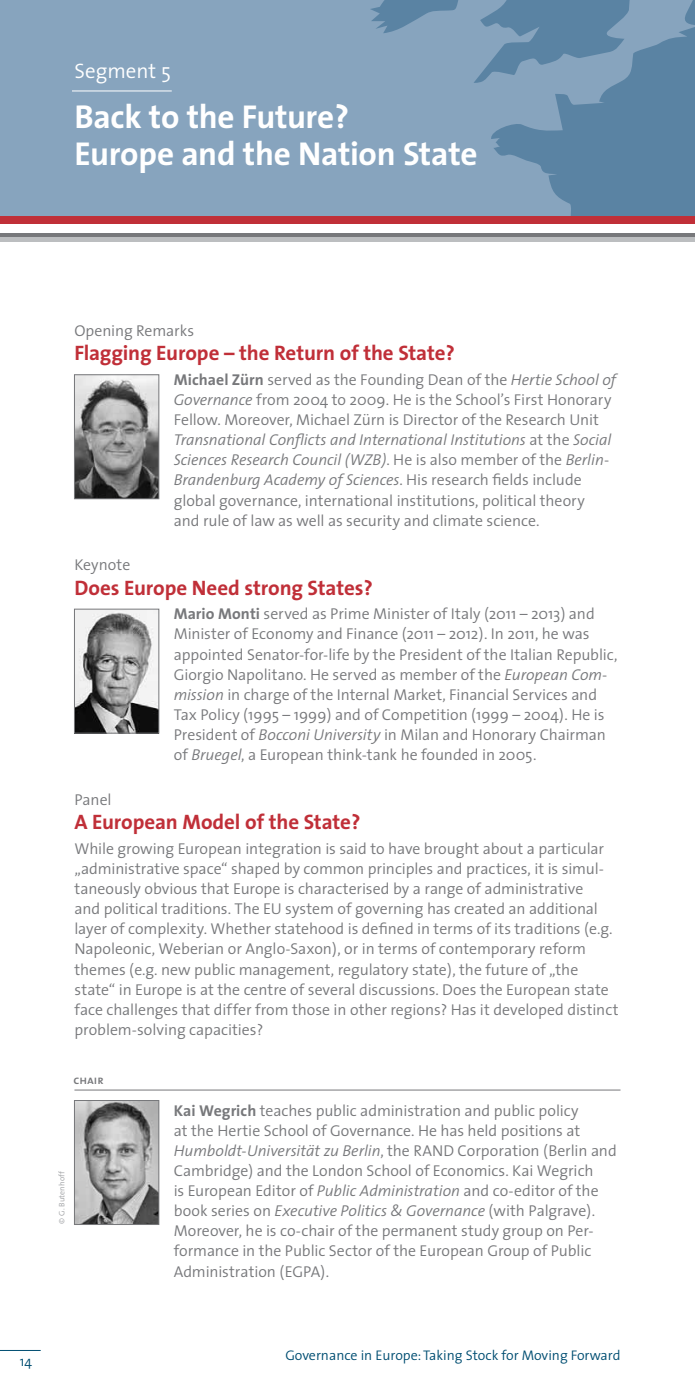
<style>
.page{position:relative;width:695px;height:1389px;background:#fff}
.page>*{position:absolute;margin:0;border:0;box-sizing:border-box;transform-origin:0 0}
.t1{font:700 33.25px/36.8px "The Sans";letter-spacing:-.01em;color:#fff}
.t2{font:700 21px "The Sans";letter-spacing:-.005em;color:#c02f38}
.t3{font:300 21px "The Sans";color:#fff}
.t4{font:300 15.75px/20.1px "The Sans";letter-spacing:-.005em;color:#77787b}
.t5{font:300 14px "The Sans";color:#004e72}
.t6{font:12.25px "The Sans Semi Bold Caps";color:#77787b}
.t7{font:300 7.88px "The Sans";letter-spacing:.01em;color:#9c9ea1}
.s1{font-weight:700}
.s2{font-style:italic}
</style>
<div class="page">
<svg style="left:0;top:0;width:630px;height:216px;background:#809fba"></svg>
<svg style="left:630px;top:0;width:64px;height:216px;background:#6289a7"></svg>
<div style="left:0;top:216px;width:315px;height:8px;background:#c02f38"></div>
<div style="left:0;top:233px;width:315px;height:5px;background:#77787b"></div>
<hr style="left:0;top:238px;width:315px;height:4px;background:#bcbec0">
<div style="left:285px;top:216px;width:331px;height:8px;background:#c02f38"></div>
<div style="left:285px;top:233px;width:331px;height:5px;background:#77787b"></div>
<hr style="left:285px;top:238px;width:331px;height:4px;background:#bcbec0">
<div style="left:586px;top:216px;width:108px;height:8px;background:#c02f38"></div>
<div style="left:586px;top:233px;width:108px;height:5px;background:#77787b"></div>
<hr style="left:586px;top:238px;width:108px;height:4px;background:#bcbec0">
<hr style="left:0;top:1350px;width:41px;height:1px;background:#004e72">
<hr style="left:74px;top:1090px;width:546px;height:1px;background:#77787b">
<img style="left:76px;top:377px;width:81px;height:120px">
<div style="left:74px;top:375px;width:85px;height:124px;border:1px solid #77787b"></div>
<img style="left:76px;top:611px;width:81px;height:120px">
<div style="left:74px;top:609px;width:85px;height:124px;border:1px solid #77787b"></div>
<img style="left:76px;top:1102px;width:81px;height:121px">
<div style="left:74px;top:1100px;width:85px;height:125px;border:1px solid #77787b"></div>
<hr style="left:72px;top:91px;width:100px;height:1px;background:#fff">
<h2 class="t3" style="left:74px;top:54px;width:98px">Segment 5</h2>
<h1 class="t1" style="left:74px;top:98px;width:404px">Back to the Future?<br>Europe and the Nation State</h1>
<p class="t4" style="left:74px;top:320px;width:121px">Opening Remarks</p>
<h2 class="t2" style="left:74px;top:336px;width:382px">Flagging Europe – the Return of the State?</h2>
<p class="t4" style="left:174px;top:369px;width:444px"><span class="s1">Michael Zürn</span> served as the Founding Dean of the <span class="s2">Hertie School of Governance</span> from 2004 to 2009. He is the School’s First Honorary Fellow. Moreover, Michael Zürn is Director of the Research Unit <span class="s2">Transnational Conflicts and International Institutions</span> at the <span class="s2">Social Sciences Research Council (WZB)</span>. He is also member of the <span class="s2">Berlin-Brandenburg Academy of Sciences</span>. His research fields include global governance, international institutions, political theory<br>and rule of law as well as security and climate science.</p>
<p class="t4" style="left:74px;top:554px;width:57px">Keynote</p>
<h2 class="t2" style="left:74px;top:570px;width:300px">Does Europe Need strong States?</h2>
<p class="t4" style="left:174px;top:603px;width:445px"><span class="s1">Mario Monti</span> served as Prime Minister of Italy (2011 – 2013) and Minister of Economy and Finance (2011 – 2012). In 2011, he was appointed Senator-for-life by the President of the Italian Republic, Giorgio Napolitano. He served as member of the <span class="s2">European Com&shy;mission</span> in charge of the Internal Market, Financial Services and Tax Policy (1995 – 1999) and of Competition (1999 – 2004). He is President of <span class="s2">Bocconi University</span> in Milan and Honorary Chairman of <span class="s2">Bruegel</span>, a European think-tank he founded in 2005.</p>
<p class="t4" style="left:74px;top:789px;width:39px">Panel</p>
<h2 class="t2" style="left:74px;top:805px;width:287px">A European Model of the State?</h2>
<p class="t4" style="left:74px;top:838px;width:545px">While growing European integration is said to have brought about a particular „administrative space“ shaped by common principles and practices, it is simul&shy;taneously obvious that Europe is characterised by a range of administrative<br>and political traditions. The EU system of governing has created an additional layer of complexity. Whether statehood is defined in terms of its traditions (e.g.<br>Napoleonic, Weberian or Anglo-Saxon), or in terms of contemporary reform themes (e.g. new public management, regulatory state), the future of „the state“ in Europe is at the centre of several discussions. Does the European state face challenges that differ from those in other regions? Has it developed distinct problem-solving capacities?</p>
<p class="t6" style="left:73px;top:1070px;width:32px">chair</p>
<p class="t7" style="left:55px;top:1224px;width:54px;rotate:-90deg">© G. Butenhoff</p>
<p class="t4" style="left:174px;top:1100px;width:444px"><span class="s1">Kai Wegrich</span> teaches public administration and public policy<br>at the Hertie School of Governance. He has held positions at <span class="s2">Humboldt-Universität zu Berlin</span>, the RAND Corporation (Berlin and Cambridge) and the London School of Economics. Kai Wegrich<br>is European Editor of <span class="s2">Public Administration</span> and co-editor of the book series on <span class="s2">Executive Politics &amp; Governance</span> (with Palgrave).<br>Moreover, he is co-chair of the permanent study group on Per&shy;formance in the Public Sector of the European Group of Public Administration (EGPA).</p>
<p class="t5" style="left:20px;top:1350px;width:14px">14</p>
<p class="t5" style="left:285px;top:1344px;width:336px">Governance in Europe: Taking Stock for Moving Forward</p>
</div>
